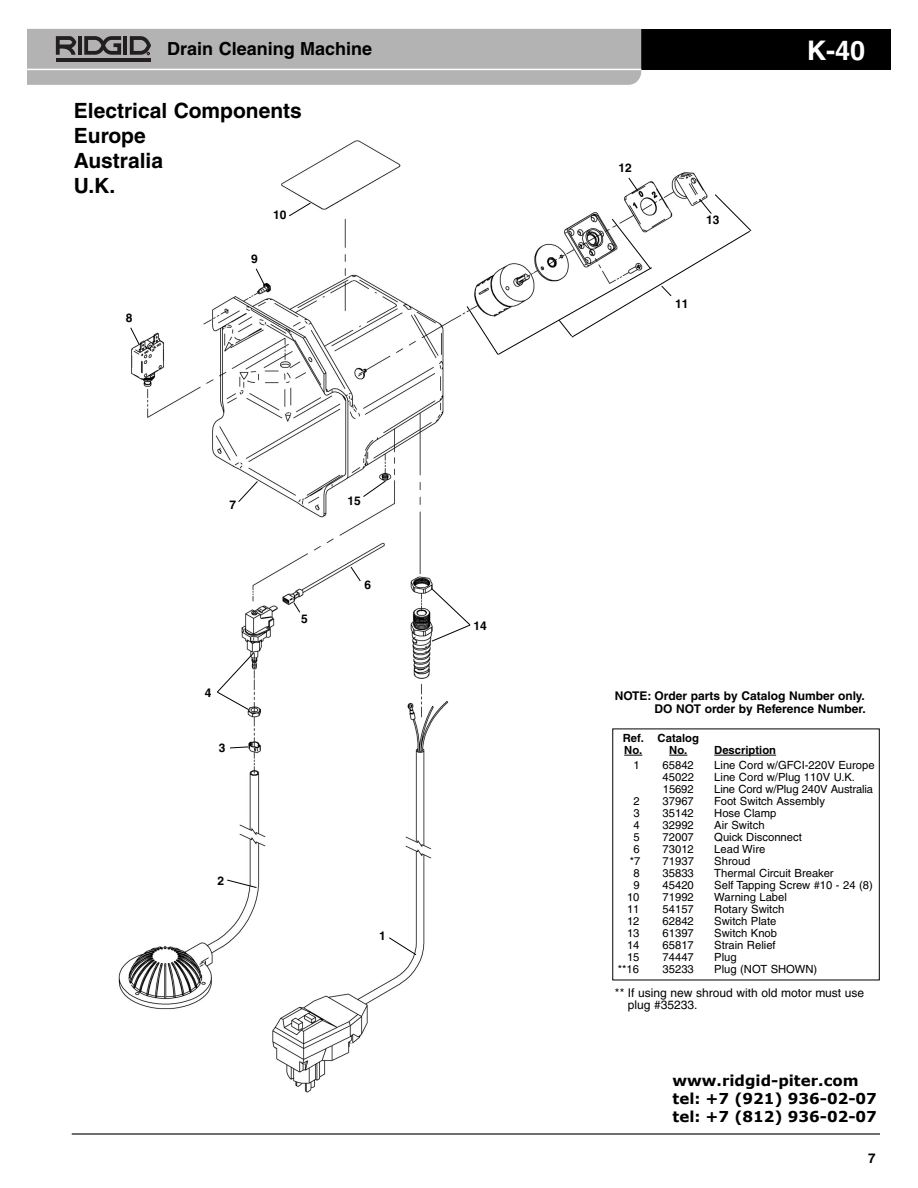
<style>
.page{position:relative;width:918px;height:1188px;background:#fff}
.page>*{position:absolute;margin:0;border:0;box-sizing:border-box;transform-origin:0 0}
.t1{font:700 27px "Helvetica";color:#fff}
.t2{font:700 21px/25.2px "Helvetica";color:#000}
.t3{font:700 18px "Helvetica";color:#000}
.t4{font:700 15px/18px "Verdana";color:#000}
.t5{font:700 13.5px "Helvetica";color:#000}
.t6{font:700 12px/13.5px "Helvetica";color:#000;text-align:right}
.t7{font:12px/12px "Helvetica";color:#000}
.t8{font:11.25px "Helvetica";color:#000}
.t9{font:700 11.25px/12px "Helvetica";color:#000}
</style>
<div class="page">
<hr style="left:72px;top:1133px;width:808px;height:2px;background:#000">
<div style="left:463px;top:29px;width:428px;height:41px;background:#000"></div>
<svg style="left:27px;top:29px;width:614px;height:56px;background:#afafaf"></svg>
<img style="left:118px;top:140px;width:626px;height:953px">
<svg style="left:226px;top:879px;width:31px;height:9px"></svg>
<svg style="left:388px;top:937px;width:29px;height:19px"></svg>
<svg style="left:229px;top:746px;width:20px;height:3px"></svg>
<svg style="left:430px;top:587px;width:41px;height:55px"></svg>
<svg style="left:216px;top:652px;width:39px;height:59px"></svg>
<svg style="left:238px;top:480px;width:21px;height:23px"></svg>
<svg style="left:255px;top:268px;width:11px;height:19px"></svg>
<svg style="left:288px;top:202px;width:23px;height:15px"></svg>
<div style="left:613px;top:729px;width:266px;height:251px;background:#fff"></div>
<svg style="left:624px;top:755px;width:18px;height:1px"></svg>
<svg style="left:669px;top:755px;width:18px;height:1px"></svg>
<hr style="left:714px;top:755px;width:62px;height:1px;background:#000">
<div style="left:613px;top:690px;width:267px;height:34px;background:#fff"></div>
<svg style="left:466px;top:177px;width:286px;height:178px"></svg>
<svg style="left:293px;top:602px;width:8px;height:11px"></svg>
<svg style="left:350px;top:566px;width:11px;height:16px"></svg>
<svg style="left:362px;top:480px;width:25px;height:18px"></svg>
<svg style="left:130px;top:327px;width:10px;height:19px"></svg>
<div style="left:614px;top:987px;width:263px;height:46px;background:#fff"></div>
<h3 class="t3" style="left:167px;top:42px;width:206px">Drain Cleaning Machine</h3>
<h1 class="t1" style="left:807px;top:41px;width:60px">K-40</h1>
<h2 class="t2" style="left:74px;top:100px;width:230px">Electrical Components<br>Europe<br>Australia<br>U.K.</h2>
<p class="t6" style="left:126px;top:312px;width:8px">8</p>
<p class="t6" style="left:251px;top:253px;width:8px">9</p>
<p class="t6" style="left:273px;top:209px;width:15px">10</p>
<p class="t6" style="left:229px;top:499px;width:8px">7</p>
<p class="t6" style="left:205px;top:687px;width:8px">4</p>
<p class="t6" style="left:219px;top:742px;width:8px">3</p>
<p class="t6" style="left:218px;top:875px;width:8px">2</p>
<p class="t6" style="left:301px;top:613px;width:8px">5</p>
<p class="t6" style="left:347px;top:495px;width:15px">15</p>
<p class="t6" style="left:365px;top:579px;width:8px">6</p>
<p class="t6" style="left:379px;top:931px;width:8px">1</p>
<p class="t6" style="left:474px;top:620px;width:15px">14</p>
<p class="t6" style="left:619px;top:162px;width:15px">12</p>
<p class="t6" style="left:706px;top:214px;width:15px">13</p>
<p class="t6" style="left:675px;top:298px;width:15px">11</p>
<p class="t6" style="left:615px;top:690px;width:253px">NOTE: Order parts by Catalog Number only.<br>DO NOT order by Reference Number.</p>
<p class="t9" style="left:623px;top:733px;width:78px">Ref. Catalog<br>No. No.</p>
<p class="t9" style="left:714px;top:745px;width:63px">Description</p>
<p class="t8" style="left:634px;top:761px;width:8px">1</p>
<p class="t8" style="left:663px;top:761px;width:33px">65842</p>
<p class="t8" style="left:714px;top:761px;width:162px">Line Cord w/GFCI-220V Europe</p>
<p class="t8" style="left:663px;top:773px;width:33px">45022</p>
<p class="t8" style="left:714px;top:773px;width:142px">Line Cord w/Plug 110V U.K.</p>
<p class="t8" style="left:663px;top:785px;width:32px">15692</p>
<p class="t8" style="left:714px;top:785px;width:160px">Line Cord w/Plug 240V Australia</p>
<p class="t8" style="left:634px;top:797px;width:8px">2</p>
<p class="t8" style="left:663px;top:797px;width:33px">37967</p>
<p class="t8" style="left:714px;top:797px;width:112px">Foot Switch Assembly</p>
<p class="t8" style="left:634px;top:809px;width:8px">3</p>
<p class="t8" style="left:663px;top:809px;width:33px">35142</p>
<p class="t8" style="left:714px;top:809px;width:64px">Hose Clamp</p>
<p class="t8" style="left:634px;top:821px;width:8px">4</p>
<p class="t8" style="left:663px;top:821px;width:33px">32992</p>
<p class="t8" style="left:714px;top:821px;width:52px">Air Switch</p>
<p class="t8" style="left:634px;top:833px;width:8px">5</p>
<p class="t8" style="left:663px;top:833px;width:33px">72007</p>
<p class="t8" style="left:714px;top:833px;width:89px">Quick Disconnect</p>
<p class="t8" style="left:634px;top:845px;width:8px">6</p>
<p class="t8" style="left:663px;top:845px;width:33px">73012</p>
<p class="t8" style="left:714px;top:845px;width:53px">Lead Wire</p>
<p class="t8" style="left:630px;top:857px;width:12px">*7</p>
<p class="t8" style="left:663px;top:857px;width:33px">71937</p>
<p class="t8" style="left:714px;top:857px;width:38px">Shroud</p>
<p class="t8" style="left:634px;top:869px;width:8px">8</p>
<p class="t8" style="left:663px;top:869px;width:33px">35833</p>
<p class="t8" style="left:714px;top:869px;width:121px">Thermal Circuit Breaker</p>
<p class="t8" style="left:634px;top:881px;width:8px">9</p>
<p class="t8" style="left:663px;top:881px;width:33px">45420</p>
<p class="t8" style="left:714px;top:881px;width:160px">Self Tapping Screw #10 - 24 (8)</p>
<p class="t8" style="left:627px;top:893px;width:14px">10</p>
<p class="t8" style="left:663px;top:893px;width:33px">71992</p>
<p class="t8" style="left:714px;top:893px;width:74px">Warning Label</p>
<p class="t8" style="left:627px;top:905px;width:14px">11</p>
<p class="t8" style="left:663px;top:905px;width:33px">54157</p>
<p class="t8" style="left:714px;top:905px;width:72px">Rotary Switch</p>
<p class="t8" style="left:627px;top:917px;width:14px">12</p>
<p class="t8" style="left:663px;top:917px;width:33px">62842</p>
<p class="t8" style="left:714px;top:917px;width:64px">Switch Plate</p>
<p class="t8" style="left:627px;top:929px;width:14px">13</p>
<p class="t8" style="left:663px;top:929px;width:33px">61397</p>
<p class="t8" style="left:714px;top:929px;width:64px">Switch Knob</p>
<p class="t8" style="left:627px;top:941px;width:14px">14</p>
<p class="t8" style="left:663px;top:941px;width:33px">65817</p>
<p class="t8" style="left:714px;top:941px;width:63px">Strain Relief</p>
<p class="t8" style="left:627px;top:953px;width:14px">15</p>
<p class="t8" style="left:663px;top:953px;width:33px">74447</p>
<p class="t8" style="left:714px;top:953px;width:24px">Plug</p>
<p class="t8" style="left:618px;top:965px;width:23px">**16</p>
<p class="t8" style="left:663px;top:965px;width:33px">35233</p>
<p class="t8" style="left:714px;top:965px;width:104px">Plug (NOT SHOWN)</p>
<p class="t7" style="left:628px;top:988px;width:238px;text-indent:-13px">** If using new shroud with old motor must use plug #35233.</p>
<h3 class="t4" style="left:673px;top:1071px;width:206px">www.ridgid-piter.com tel: +7 (921) 936-02-07 tel: +7 (812) 936-02-07</h3>
<p class="t5" style="left:868px;top:1153px;width:9px">7</p>
</div>
